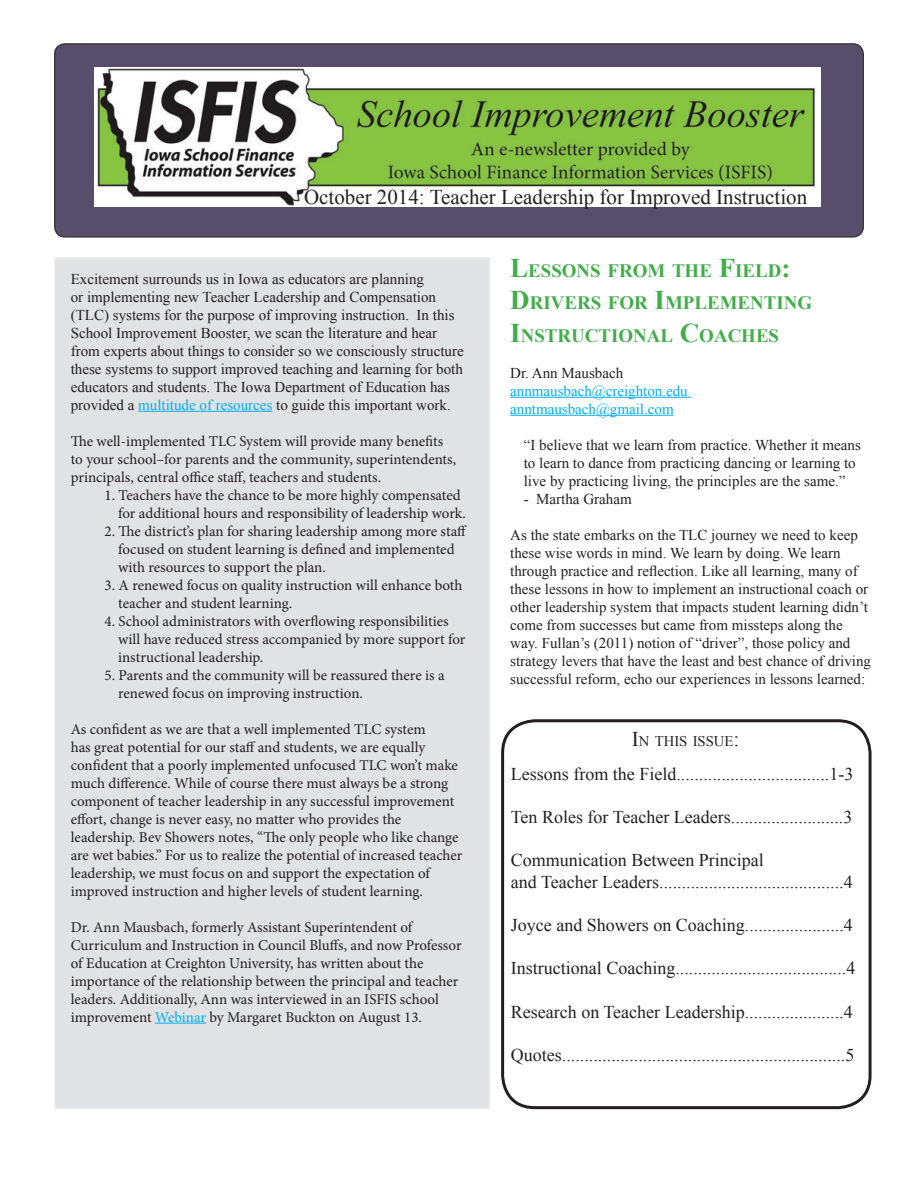
<style>
.page{position:relative;width:918px;height:1188px;background:#fff}
.page>*{position:absolute;margin:0;border:0;box-sizing:border-box;transform-origin:0 0}
.t1{font:21px "Times New Roman";color:#231f20}
.t2{font:700 18.9px/32.4px "Times New Roman";color:#40ae49}
.t3{font:18px/21.6px "Times New Roman";color:#231f20}
.t4{font:15px/18px "Minion Pro";letter-spacing:-.005em;color:#231f20}
.t5{font:15px/18px "Times New Roman";color:#231f20}
.t6{font:15px/18px "Times New Roman";color:#00aeef}
.t7{font:14.7px "Times New Roman";color:#231f20}
.s1{color:#00aeef}
.s2{font-size:27px}
.s3{font-size:21px}
</style>
<div class="page">
<div style="left:54px;top:257px;width:436px;height:852px;background:#e1e2e4;border:2px solid #eeeeef"></div>
<div style="left:55px;top:44px;width:808px;height:193px;background:#574e6b;border-radius:10px"></div>
<div style="left:54px;top:43px;width:810px;height:195px;border:2px solid #231f20;border-radius:10px"></div>
<img style="left:94px;top:67px;width:727px;height:139px">
<hr style="left:138px;top:411px;width:134px;height:1px;background:#00aeef">
<hr style="left:155px;top:1023px;width:51px;height:1px;background:#00aeef">
<div style="left:501px;top:719px;width:371px;height:390px;border:3px solid #231f20;border-radius:32px"></div>
<hr style="left:510px;top:397px;width:182px;height:1px;background:#00aeef">
<hr style="left:510px;top:415px;width:164px;height:1px;background:#00aeef">
<h1 class="t1" style="left:304px;top:182px;width:505px">October 2014: Teacher Leadership for Improved Instruction</h1>
<p class="t5" style="left:71px;top:269px;width:394px">Excitement surrounds us in Iowa as educators are planning<br>or implementing new Teacher Leadership and Compensation (TLC) systems for the purpose of improving instruction. In this School Improvement Booster, we scan the literature and hear from experts about things to consider so we consciously structure these systems to support improved teaching and learning for both educators and students. The Iowa Department of Education has provided a <span class="s1">multitude of resources</span> to guide this important work.</p>
<p class="t4" style="left:71px;top:432px;width:387px">The well-implemented TLC System will provide many benefits to your school–for parents and the community, superintendents, principals, central office staff, teachers and students.</p>
<p class="t4" style="left:118px;top:486px;width:349px;text-indent:-14px">1. Teachers have the chance to be more highly compensated for additional hours and responsibility of leadership work.</p>
<p class="t4" style="left:118px;top:522px;width:350px;text-indent:-14px">2. The district’s plan for sharing leadership among more staff focused on student learning is defined and implemented with resources to support the plan.</p>
<p class="t4" style="left:118px;top:576px;width:346px;text-indent:-14px">3. A renewed focus on quality instruction will enhance both teacher and student learning.</p>
<p class="t4" style="left:118px;top:612px;width:349px;text-indent:-14px">4. School administrators with overflowing responsibilities will have reduced stress accompanied by more support for instructional leadership.</p>
<p class="t4" style="left:118px;top:666px;width:328px;text-indent:-14px">5. Parents and the community will be reassured there is a renewed focus on improving instruction.</p>
<p class="t4" style="left:71px;top:720px;width:393px">As confident as we are that a well implemented TLC system<br>has great potential for our staff and students, we are equally confident that a poorly implemented unfocused TLC won’t make much difference. While of course there must always be a strong component of teacher leadership in any successful improvement effort, change is never easy, no matter who provides the leadership. Bev Showers notes, “The only people who like change are wet babies.” For us to realize the potential of increased teacher leadership, we must focus on and support the expectation of improved instruction and higher levels of student learning.</p>
<p class="t4" style="left:71px;top:918px;width:392px">Dr. Ann Mausbach, formerly Assistant Superintendent of Curriculum and Instruction in Council Bluffs, and now Professor of Education at Creighton University, has written about the importance of the relationship between the principal and teacher leaders. Additionally, Ann was interviewed in an ISFIS school improvement <span class="s1">Webinar</span> by Margaret Buckton on August 13.</p>
<p class="t2" style="left:510px;top:254px;width:303px"><span class="s2">L</span>ESSONS FROM THE <span class="s2">F</span>IELD<span class="s2">:<br>D</span>RIVERS FOR <span class="s2">I</span>MPLEMENTING<br><span class="s2">I</span>NSTRUCTIONAL <span class="s2">C</span>OACHES</p>
<p class="t5" style="left:510px;top:363px;width:114px">Dr. Ann Mausbach</p>
<p class="t6" style="left:510px;top:381px;width:179px">annmausbach@creighton.edu anntmausbach@gmail.com</p>
<p class="t5" style="left:524px;top:435px;width:339px">“I believe that we learn from practice. Whether it means to learn to dance from practicing dancing or learning to live by practicing living, the principles are the same.”</p>
<p class="t5" style="left:524px;top:489px;width:109px">- Martha Graham</p>
<p class="t5" style="left:510px;top:525px;width:362px">As the state embarks on the TLC journey we need to keep these wise words in mind. We learn by doing. We learn through practice and reflection. Like all learning, many of these lessons in how to implement an instructional coach or other leadership system that impacts student learning didn’t come from successes but came from missteps along the way. Fullan’s (2011) notion of “driver”, those policy and strategy levers that have the least and best chance of driving successful reform, echo our experiences in lessons learned:</p>
<p class="t7" style="left:632px;top:731px;width:109px"><span class="s3">I</span>N THIS ISSUE<span class="s3">:</span></p>
<p class="t3" style="left:511px;top:763px;width:344px">Lessons from the Field..................................1-3</p>
<p class="t3" style="left:511px;top:806px;width:343px">Ten Roles for Teacher Leaders.........................3</p>
<p class="t3" style="left:511px;top:849px;width:343px">Communication Between Principal<br>and Teacher Leaders.........................................4</p>
<p class="t3" style="left:511px;top:914px;width:343px">Joyce and Showers on Coaching......................4</p>
<p class="t3" style="left:511px;top:957px;width:346px">Instructional Coaching......................................4</p>
<p class="t3" style="left:511px;top:1001px;width:343px">Research on Teacher Leadership......................4</p>
<p class="t3" style="left:511px;top:1044px;width:345px">Quotes...............................................................5</p>
</div>
